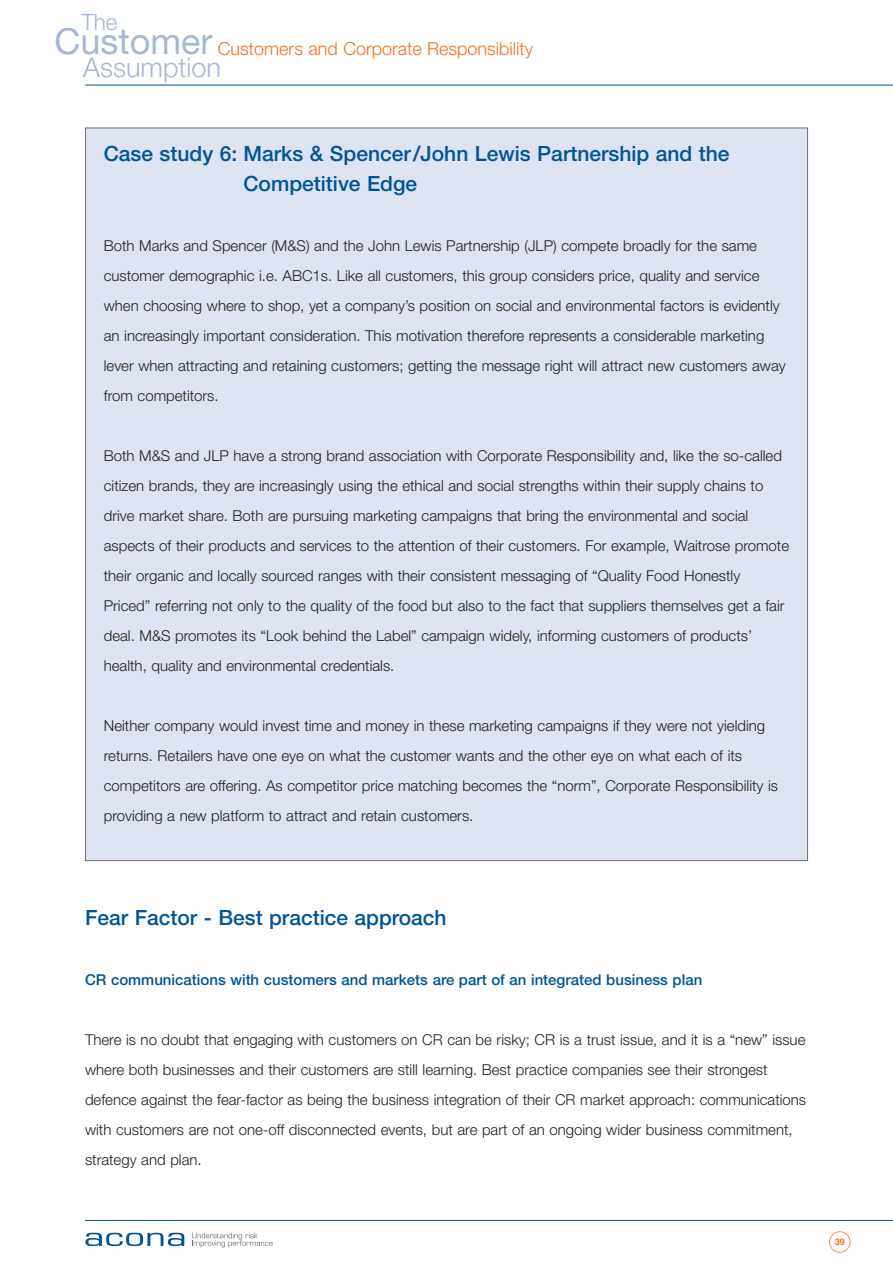
<style>
.page{position:relative;width:893px;height:1263px;background:#fff}
.page>*{position:absolute;margin:0;border:0;box-sizing:border-box;transform-origin:0 0}
.t1{font:36px "Helvetica Neue";color:#a4b7d7}
.t2{font:300 27px "Helvetica Neue";color:#a4b7d7}
.t3{font:300 22.5px "Helvetica Neue";color:#a4b7d7}
.t4{font:500 21px/30px "Helvetica Neue";color:#005595}
.t5{font:300 18px "Helvetica Neue";color:#f37121}
.t6{font:300 15px/30px "Helvetica Neue";color:#231f20}
.t7{font:500 15px "Helvetica Neue";color:#005595}
.t8{font:700 9px "Helvetica Neue";color:#f37121}
</style>
<div class="page">
<hr style="left:85px;top:85px;width:808px;height:1px;background:#005595">
<hr style="left:85px;top:1220px;width:808px;height:1px;background:#005595">
<svg style="left:85px;top:1233px;width:99px;height:13px"></svg>
<svg style="left:192px;top:1233px;width:81px;height:14px"></svg>
<div style="left:829px;top:1231px;width:21px;height:21px;border:2px solid #f37121;border-radius:50%"></div>
<div style="left:85px;top:128px;width:722px;height:733px;background:#dde3f0"></div>
<h3 class="t3" style="left:81px;top:14px;width:38px">The</h3>
<h1 class="t1" style="left:55px;top:29px;width:160px">Customer</h1>
<h2 class="t2" style="left:83px;top:58px;width:139px">Assumption</h2>
<p class="t5" style="left:218px;top:42px;width:317px">Customers and Corporate Responsibility</p>
<h3 class="t4" style="left:243px;top:141px;width:487px;text-indent:-140px">Case study 6: Marks &amp; Spencer/John Lewis Partnership and the<br>Competitive Edge</h3>
<p class="t6" style="left:104px;top:232px;width:683px">Both Marks and Spencer (M&amp;S) and the John Lewis Partnership (JLP) compete broadly for the same customer demographic i.e. ABC1s. Like all customers, this group considers price, quality and service when choosing where to shop, yet a company’s position on social and environmental factors is evidently an increasingly important consideration. This motivation therefore represents a considerable marketing lever when attracting and retaining customers; getting the message right will attract new customers away from competitors.</p>
<p class="t6" style="left:104px;top:442px;width:687px">Both M&amp;S and JLP have a strong brand association with Corporate Responsibility and, like the so-called citizen brands, they are increasingly using the ethical and social strengths within their supply chains to drive market share. Both are pursuing marketing campaigns that bring the environmental and social aspects of their products and services to the attention of their customers. For example, Waitrose promote their organic and locally sourced ranges with their consistent messaging of “Quality Food Honestly Priced” referring not only to the quality of the food but also to the fact that suppliers themselves get a fair deal. M&amp;S promotes its “Look behind the Label” campaign widely, informing customers of products’ health, quality and environmental credentials.</p>
<p class="t6" style="left:104px;top:712px;width:676px">Neither company would invest time and money in these marketing campaigns if they were not yielding returns. Retailers have one eye on what the customer wants and the other eye on what each of its competitors are offering. As competitor price matching becomes the “norm”, Corporate Responsibility is providing a new platform to attract and retain customers.</p>
<h3 class="t4" style="left:85px;top:904px;width:363px">Fear Factor - Best practice approach</h3>
<p class="t7" style="left:85px;top:974px;width:619px">CR communications with customers and markets are part of an integrated business plan</p>
<p class="t6" style="left:85px;top:1026px;width:723px">There is no doubt that engaging with customers on CR can be risky; CR is a trust issue, and it is a “new” issue where both businesses and their customers are still learning. Best practice companies see their strongest defence against the fear-factor as being the business integration of their CR market approach: communications with customers are not one-off disconnected events, but are part of an ongoing wider business commitment, strategy and plan.</p>
<p class="t8" style="left:835px;top:1238px;width:12px">39</p>
</div>
